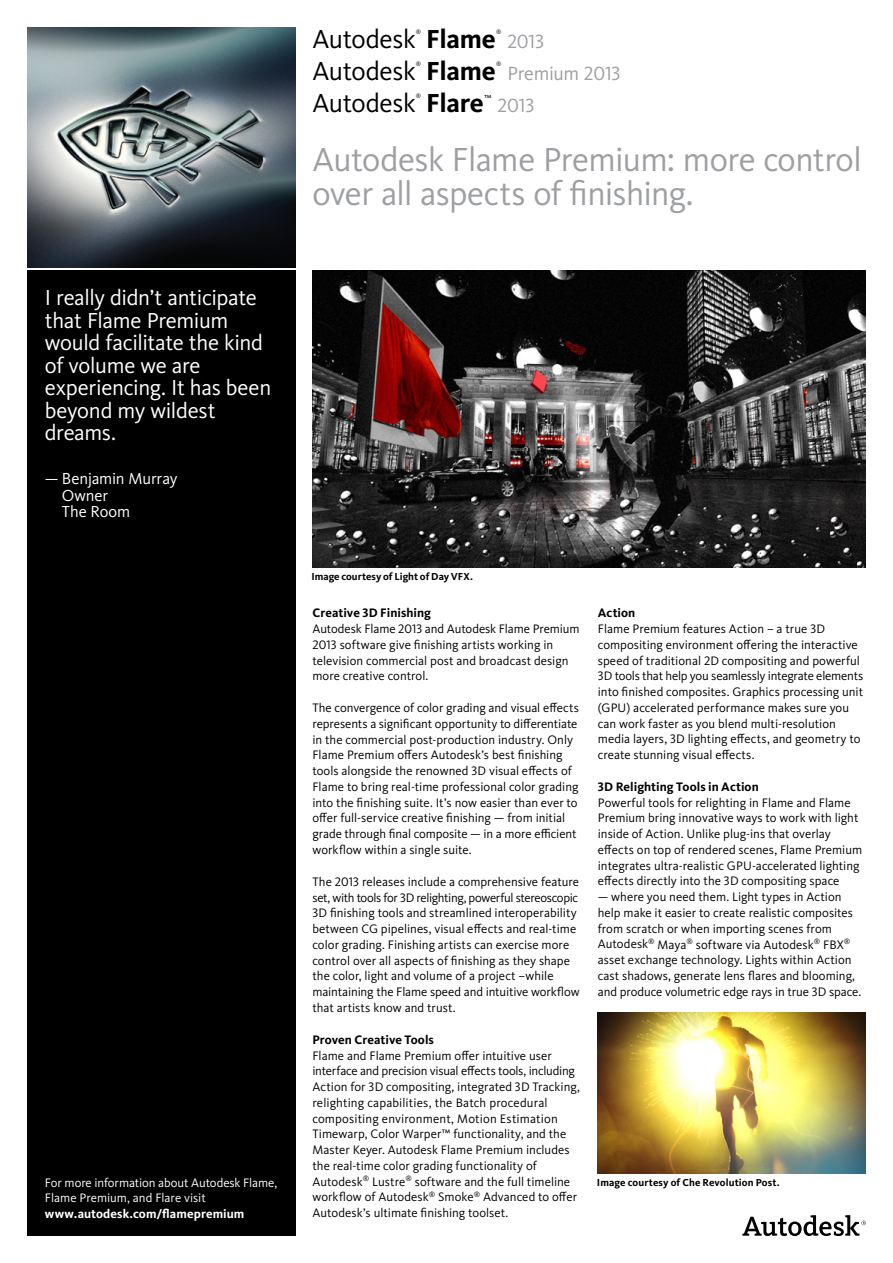
<style>
.page{position:relative;width:893px;height:1263px;background:#fff}
.page>*{position:absolute;margin:0;border:0;box-sizing:border-box;transform-origin:0 0}
.t1{font:34.5px/34.5px "Kievit Pro";letter-spacing:-.02em;color:#9d9fa2}
.t2{font:27px "Kievit Pro";letter-spacing:-.015em;color:#000}
.t3{font:22.5px/22.5px "Kievit Pro";letter-spacing:-.015em;color:#fff}
.t4{font:19.8px "Kievit Pro";letter-spacing:-.015em;color:#9d9fa2}
.t5{font:16.5px/16.5px "Kievit Pro";letter-spacing:-.005em;color:#fff}
.t6{font:12.75px/15.8px "Kievit Pro";color:#000}
.t7{font:700 12.75px "Kievit Pro";color:#000}
.t8{font:12.75px/15.8px "Kievit Pro";letter-spacing:-.005em;color:#fff}
.t9{font:700 12.75px "Kievit Pro";letter-spacing:.005em;color:#fff}
.t10{font:700 10.5px "Kievit Pro";letter-spacing:.005em;color:#000}
.t11{font:10.5px "Kievit Pro";color:#000}
.t12{font:6.15px "Kievit Pro";color:#000}
.s1{font-weight:700}
</style>
<div class="page">
<img style="left:312px;top:270px;width:554px;height:297px">
<svg style="left:742px;top:1215px;width:124px;height:21px"></svg>
<div style="left:27px;top:270px;width:268px;height:966px;background:#000"></div>
<img style="left:27px;top:27px;width:268px;height:240px">
<img style="left:598px;top:1013px;width:268px;height:160px">
<h3 class="t3" style="left:45px;top:286px;width:228px">I really didn’t anticipate that Flame Premium would facilitate the kind of volume we are experiencing. It has been beyond my wildest dreams.</h3>
<p class="t5" style="left:62px;top:470px;width:117px;text-indent:-17px">— Benjamin Murray<br>Owner<br>The Room</p>
<p class="t8" style="left:45px;top:1174px;width:234px">For more information about Autodesk Flame,<br>Flame Premium, and Flare visit</p>
<p class="t9" style="left:45px;top:1206px;width:201px">www.autodesk.com/flamepremium</p>
<h2 class="t2" style="left:312px;top:22px;width:185px">Autodesk <span class="s1">Flame</span></h2>
<p class="t12" style="left:416px;top:28px;width:7px">®</p>
<p class="t12" style="left:496px;top:28px;width:7px">®</p>
<h3 class="t4" style="left:507px;top:29px;width:38px">2013</h3>
<h2 class="t2" style="left:312px;top:55px;width:185px">Autodesk <span class="s1">Flame</span></h2>
<p class="t12" style="left:416px;top:60px;width:7px">®</p>
<p class="t12" style="left:496px;top:60px;width:7px">®</p>
<h3 class="t4" style="left:507px;top:61px;width:115px">Premium 2013</h3>
<h2 class="t2" style="left:312px;top:87px;width:173px">Autodesk <span class="s1">Flare</span></h2>
<p class="t12" style="left:416px;top:93px;width:7px">®</p>
<p class="t11" style="left:484px;top:92px;width:9px">™</p>
<h3 class="t4" style="left:498px;top:94px;width:38px">2013</h3>
<h1 class="t1" style="left:312px;top:141px;width:551px">Autodesk Flame Premium: more control over all aspects of finishing.</h1>
<p class="t10" style="left:311px;top:570px;width:163px">Image courtesy of Light of Day VFX.</p>
<p class="t7" style="left:312px;top:605px;width:120px">Creative 3D Finishing</p>
<p class="t6" style="left:312px;top:621px;width:269px">Autodesk Flame 2013 and Autodesk Flame Premium 2013 software give finishing artists working in television commercial post and broadcast design more creative control.</p>
<p class="t6" style="left:312px;top:700px;width:268px">The convergence of color grading and visual effects represents a significant opportunity to differentiate in the commercial post-production industry. Only Flame Premium offers Autodesk’s best finishing tools alongside the renowned 3D visual effects of Flame to bring real-time professional color grading into the finishing suite. It’s now easier than ever to offer full-service creative finishing — from initial grade through final composite — in a more efficient workflow within a single suite.</p>
<p class="t6" style="left:312px;top:874px;width:269px">The 2013 releases include a comprehensive feature set, with tools for 3D relighting, powerful stereoscopic 3D finishing tools and streamlined interoperability between CG pipelines, visual effects and real-time color grading. Finishing artists can exercise more control over all aspects of finishing as they shape the color, light and volume of a project –while maintaining the Flame speed and intuitive workflow that artists know and trust.</p>
<p class="t7" style="left:312px;top:1032px;width:123px">Proven Creative Tools</p>
<p class="t6" style="left:312px;top:1047px;width:269px">Flame and Flame Premium offer intuitive user interface and precision visual effects tools, including Action for 3D compositing, integrated 3D Tracking, relighting capabilities, the Batch procedural compositing environment, Motion Estimation Timewarp, Color Warper™ functionality, and the Master Keyer. Autodesk Flame Premium includes the real-time color grading functionality of Autodesk<sup>®</sup> Lustre<sup>®</sup> software and the full timeline workflow of Autodesk<sup>®</sup> Smoke<sup>®</sup> Advanced to offer Autodesk’s ultimate finishing toolset.</p>
<p class="t7" style="left:598px;top:605px;width:39px">Action</p>
<p class="t6" style="left:598px;top:621px;width:267px">Flame Premium features Action – a true 3D compositing environment offering the interactive speed of traditional 2D compositing and powerful 3D tools that help you seamlessly integrate elements into finished composites. Graphics processing unit (GPU) accelerated performance makes sure you can work faster as you blend multi-resolution media layers, 3D lighting effects, and geometry to create stunning visual effects.</p>
<p class="t7" style="left:598px;top:779px;width:162px">3D Relighting Tools in Action</p>
<p class="t6" style="left:598px;top:794px;width:266px">Powerful tools for relighting in Flame and Flame Premium bring innovative ways to work with light inside of Action. Unlike plug-ins that overlay effects on top of rendered scenes, Flame Premium integrates ultra-realistic GPU-accelerated lighting effects directly into the 3D compositing space</p>
<p class="t6" style="left:598px;top:889px;width:265px">— where you need them. Light types in Action help make it easier to create realistic composites from scratch or when importing scenes from Autodesk<sup>®</sup> Maya<sup>®</sup> software via Autodesk<sup>®</sup> FBX<sup>® </sup>asset exchange technology. Lights within Action cast shadows, generate lens flares and blooming, and produce volumetric edge rays in true 3D space.</p>
<p class="t10" style="left:597px;top:1176px;width:184px">Image courtesy of Che Revolution Post.</p>
</div>
